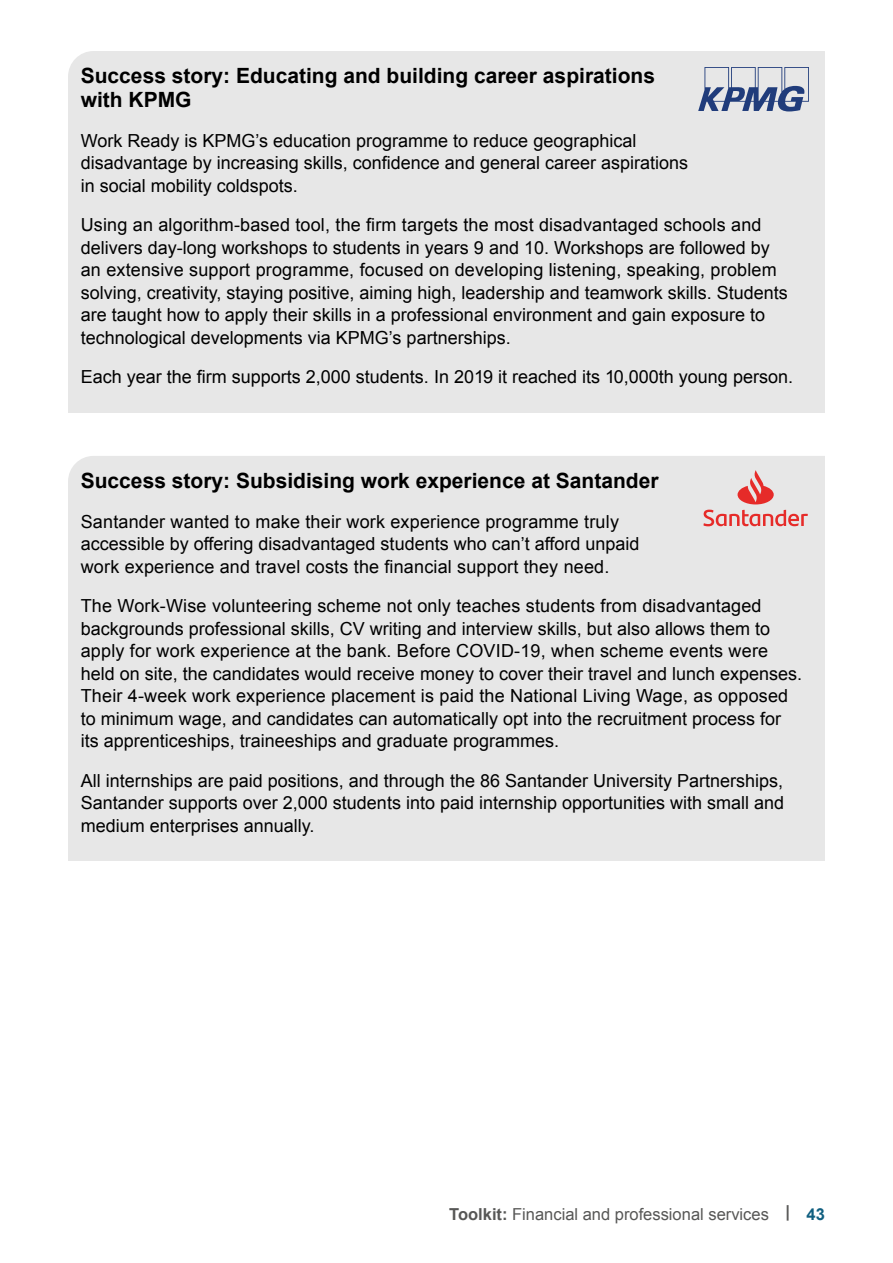
<style>
.page{position:relative;width:893px;height:1263px;background:#fff}
.page>*{position:absolute;margin:0;border:0;box-sizing:border-box;transform-origin:0 0}
.Box_GREY_Hdr_14_16{font:700 21px/24px "Arial";color:#000}
.Box_GREY_Body_12_15{font:18px/22.5px "Arial";color:#000}
.t1{font:16.5px "Arial";color:#575756}
.s1{font-weight:700}
.s2{font-weight:700;color:#105f80}
</style>
<div class="page">
<div style="left:68px;top:51px;width:757px;height:66px;background:#e7e7e7"></div>
<div style="left:68px;top:117px;width:757px;height:84px;background:#e7e7e7"></div>
<div style="left:68px;top:201px;width:757px;height:152px;background:#e7e7e7"></div>
<div style="left:68px;top:353px;width:757px;height:60px;background:#e7e7e7"></div>
<div style="left:68px;top:526px;width:757px;height:56px;background:#e7e7e7"></div>
<div style="left:68px;top:582px;width:757px;height:175px;background:#e7e7e7"></div>
<div style="left:68px;top:757px;width:757px;height:104px;background:#e7e7e7"></div>
<svg style="left:698px;top:67px;width:111px;height:44px;background:#a0aac0"></svg>
<div style="left:68px;top:456px;width:757px;height:70px;background:#e7e7e7"></div>
<p class="Box_GREY_Hdr_14_16" style="left:81px;top:65px;width:576px">Success story: Educating and building career aspirations with KPMG</p>
<p class="Box_GREY_Body_12_15" style="left:81px;top:129px;width:609px">Work Ready is KPMG’s education programme to reduce geographical disadvantage by increasing skills, confidence and general career aspirations in social mobility coldspots.</p>
<p class="Box_GREY_Body_12_15" style="left:81px;top:214px;width:708px">Using an algorithm-based tool, the firm targets the most disadvantaged schools and delivers day-long workshops to students in years 9 and 10. Workshops are followed by an extensive support programme, focused on developing listening, speaking, problem solving, creativity, staying positive, aiming high, leadership and teamwork skills. Students are taught how to apply their skills in a professional environment and gain exposure to technological developments via KPMG’s partnerships.</p>
<p class="Box_GREY_Body_12_15" style="left:81px;top:366px;width:714px">Each year the firm supports 2,000 students. In 2019 it reached its 10,000th young person.</p>
<p class="Box_GREY_Hdr_14_16" style="left:81px;top:469px;width:579px">Success story: Subsidising work experience at Santander</p>
<p class="Box_GREY_Body_12_15" style="left:81px;top:510px;width:560px">Santander wanted to make their work experience programme truly accessible by offering disadvantaged students who can’t afford unpaid work experience and travel costs the financial support they need.</p>
<p class="Box_GREY_Body_12_15" style="left:81px;top:595px;width:723px">The Work-Wise volunteering scheme not only teaches students from disadvantaged backgrounds professional skills, CV writing and interview skills, but also allows them to apply for work experience at the bank. Before COVID-19, when scheme events were held on site, the candidates would receive money to cover their travel and lunch expenses.<br>Their 4-week work experience placement is paid the National Living Wage, as opposed to minimum wage, and candidates can automatically opt into the recruitment process for its apprenticeships, traineeships and graduate programmes.</p>
<p class="Box_GREY_Body_12_15" style="left:81px;top:769px;width:705px;text-align:justify">All internships are paid positions, and through the 86 Santander University Partnerships, Santander supports over 2,000 students into paid internship opportunities with small and medium enterprises annually.</p>
<p class="t1" style="left:449px;top:1203px;width:377px"><span class="s1">Toolkit:</span> Financial and professional services <sup>|</sup> <span class="s2">43</span></p>
</div>
